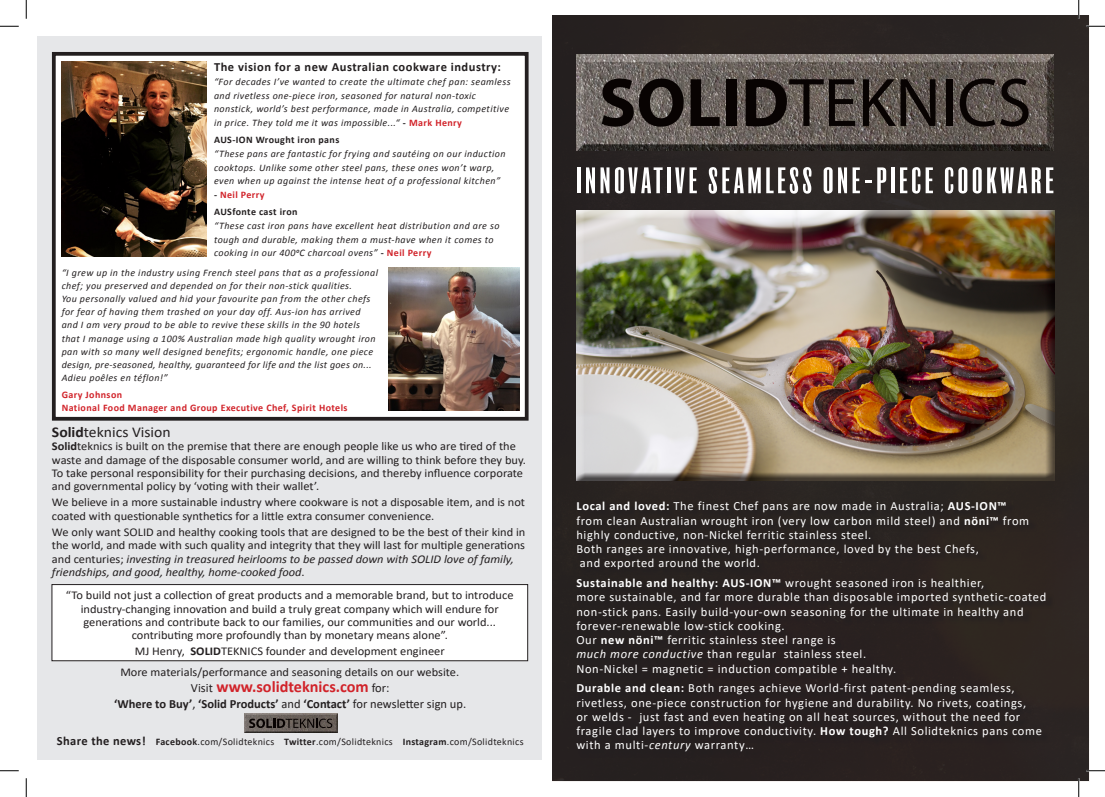
<style>
.page{position:relative;width:1105px;height:797px;background:#fff}
.page>*{position:absolute;margin:0;border:0;box-sizing:border-box;transform-origin:0 0}
.t1{font:700 16.25px "Calibri";color:#d1232a}
.t2{font:15px "Calibri";color:#231f20;scale:1.04 1}
.t3{font:12.5px/14.2px "Calibri";letter-spacing:.05em;color:#fff}
.t4{font:700 12.5px "Calibri";color:#231f20}
.t5{font:700 12.5px "Calibri";letter-spacing:.03em;color:#231f20}
.t6{font:11.88px/13.1px "Calibri";color:#231f20;scale:1.04 1}
.t7{font:italic 10px/13.1px "Calibri";letter-spacing:.04em;color:#231f20}
.t8{font:10px "Calibri";letter-spacing:.03em;color:#231f20}
.t9{font:700 10px/13.1px "Calibri";letter-spacing:.04em;color:#d1232a}
.t10{font:700 10px/17.2px "Calibri";letter-spacing:.04em;color:#231f20}
.s1{font-weight:700;font-style:normal}
.s2{font-weight:700;font-style:normal;color:#d1232a}
.s3{color:#d1232a}
.s4{font-weight:700}
.s5{font-style:italic}
.s6{font-weight:400;font-size:12.5px;color:#231f20}
.s7{font-weight:400}
.s8{font-weight:700;font-size:12.5px}
</style>
<div class="page">
<div style="left:37px;top:37px;width:505px;height:723px;background:#e6e7e9"></div>
<div style="left:54px;top:54px;width:473px;height:365px;background:#fff"></div>
<div style="left:52px;top:52px;width:477px;height:368px;border:4px solid #231f20"></div>
<div style="left:552px;top:16px;width:537px;height:765px;background:#2a2422"></div>
<div style="left:578px;top:503px;width:476px;height:257px;background:#231f20"></div>
<img style="left:389px;top:267px;width:131px;height:144px">
<img style="left:62px;top:62px;width:144px;height:194px">
<img style="left:576px;top:55px;width:478px;height:96px">
<svg style="left:602px;top:78px;width:82px;height:49px;background:#3d3734"></svg>
<svg style="left:690px;top:79px;width:30px;height:47px"></svg>
<div style="left:726px;top:79px;width:10px;height:47px;background:#080302"></div>
<svg style="left:746px;top:79px;width:109px;height:47px;background:#413a36"></svg>
<svg style="left:863px;top:79px;width:72px;height:47px;background:#3f3834"></svg>
<div style="left:946px;top:79px;width:6px;height:47px;background:#080302"></div>
<svg style="left:960px;top:78px;width:68px;height:49px;background:#48413c"></svg>
<hr style="left:577px;top:167px;width:3px;height:26px;background:#fff">
<svg style="left:586px;top:167px;width:23px;height:26px"></svg>
<svg style="left:615px;top:167px;width:48px;height:26px"></svg>
<hr style="left:667px;top:167px;width:4px;height:26px;background:#fff">
<svg style="left:675px;top:167px;width:22px;height:26px"></svg>
<svg style="left:709px;top:167px;width:102px;height:27px"></svg>
<svg style="left:824px;top:167px;width:47px;height:26px"></svg>
<svg style="left:877px;top:167px;width:9px;height:26px"></svg>
<hr style="left:891px;top:167px;width:3px;height:26px;background:#fff">
<svg style="left:900px;top:167px;width:33px;height:26px"></svg>
<svg style="left:945px;top:167px;width:22px;height:26px"></svg>
<svg style="left:973px;top:167px;width:80px;height:26px"></svg>
<img style="left:244px;top:714px;width:93px;height:18px">
<svg style="left:249px;top:718px;width:83px;height:10px"></svg>
<div style="left:575px;top:210px;width:480px;height:271px;background:#231f20;opacity:.75"></div>
<div style="left:52px;top:584px;width:476px;height:76px;background:#fff"></div>
<div style="left:52px;top:584px;width:476px;height:77px;border:1px solid #231f20"></div>
<svg style="left:0;top:25px;width:19px;height:2px"></svg>
<svg style="left:1086px;top:25px;width:19px;height:2px"></svg>
<svg style="left:0;top:770px;width:19px;height:1px"></svg>
<svg style="left:1086px;top:770px;width:19px;height:1px"></svg>
<svg style="left:25px;top:0;width:2px;height:19px"></svg>
<svg style="left:25px;top:778px;width:2px;height:19px"></svg>
<svg style="left:1078px;top:0;width:1px;height:19px"></svg>
<svg style="left:1078px;top:778px;width:1px;height:19px"></svg>
<p class="t5" style="left:214px;top:59px;width:288px">The vision for a new Australian cookware industry:</p>
<p class="t7" style="left:214px;top:74px;width:298px;line-height:13.8px">“For decades I’ve wanted to create the ultimate chef pan: seamless and rivetless one-piece iron, seasoned for natural non-toxic nonstick, world’s best performance, made in Australia, competitive in price. They told me it was impossible...“ <span class="s1">-</span> <span class="s2">Mark Henry</span></p>
<p class="t10" style="left:214px;top:131px;width:127px">AUS-ION Wrought iron pans</p>
<p class="t7" style="left:214px;top:146px;width:293px;line-height:13.8px">“These pans are fantastic for frying and sautéing on our induction cooktops. Unlike some other steel pans, these ones won’t warp, even when up against the intense heat of a professional kitchen”</p>
<p class="t10" style="left:214px;top:185px;width:85px">- <span class="s3">Neil Perry<br></span>AUSfonte cast iron</p>
<p class="t7" style="left:214px;top:218px;width:287px;line-height:13.8px">“These cast iron pans have excellent heat distribution and are so tough and durable, making them a must-have when it comes to cooking in our 4000C charcoal ovens” <span class="s1">-</span> <span class="s2">Neil Perry</span></p>
<p class="t7" style="left:62px;top:265px;width:318px">“I grew up in the industry using French steel pans that as a professional chef; you preserved and depended on for their non-stick qualities.<br>You personally valued and hid your favourite pan from the other chefs for fear of having them trashed on your day off. Aus-ion has arrived and I am very proud to be able to revive these skills in the 90 hotels that I manage using a 100% Australian made high quality wrought iron pan with so many well designed benefits; ergonomic handle, one piece design, pre-seasoned, healthy, guaranteed for life and the list goes on...<br>Adieu poêles en téflon!”</p>
<p class="t9" style="left:62px;top:387px;width:287px">Gary Johnson<br>National Food Manager and Group Executive Chef, Spirit Hotels</p>
<p class="t2" style="left:52px;top:422px;width:116px"><span class="s4">Solid</span>teknics Vision</p>
<p class="t6" style="left:52px;top:439px;width:457px"><span class="s4">Solid</span>teknics is built on the premise that there are enough people like us who are tired of the waste and damage of the disposable consumer world, and are willing to think before they buy.<br>To take personal responsibility for their purchasing decisions, and thereby influence corporate and governmental policy by ‘voting with their wallet’.</p>
<p class="t6" style="left:52px;top:495px;width:456px">We believe in a more sustainable industry where cookware is not a disposable item, and is not coated with questionable synthetics for a little extra consumer convenience.</p>
<p class="t6" style="left:52px;top:525px;width:457px">We only want SOLID and healthy cooking tools that are designed to be the best of their kind in the world, and made with such quality and integrity that they will last for multiple generations and centuries; <span class="s5">investing in treasured heirlooms to be passed down with SOLID love of family, friendships, and good, healthy, home-cooked food</span>.</p>
<p class="t6" style="left:66px;top:588px;width:432px;text-align:center">“To build not just a collection of great products and a memorable brand, but to introduce industry-changing innovation and build a truly great company which will endure for generations and contribute back to our families, our communities and our world... contributing more profoundly than by monetary means alone”.</p>
<p class="t6" style="left:135px;top:644px;width:299px">MJ Henry, <span class="s4">SOLID</span>TEKNICS founder and development engineer</p>
<p class="t6" style="left:120px;top:665px;width:327px">More materials/performance and seasoning details on our website.</p>
<h1 class="t1" style="left:191px;top:676px;width:200px"><span class="s6">Visit</span> www.solidteknics.com <span class="s6">for:</span></h1>
<p class="t4" style="left:114px;top:696px;width:353px">‘Where to Buy’<span class="s7">,</span> ‘Solid Products’ <span class="s7">and</span> ‘Contact’ <span class="s7">for newsletter sign up.</span></p>
<p class="t8" style="left:57px;top:735px;width:468px"><span class="s8">Share the news!</span> <span class="s4">Facebook</span>.com/Solidteknics <span class="s4">Twitter</span>.com/Solidteknics <span class="s4">Instagram</span>.com/Solidteknics</p>
<p class="t3" style="left:576px;top:498px;width:454px"><span class="s4">Local and loved:</span> The finest Chef pans are now made in Australia; <span class="s4">AUS-ION™ </span>from clean Australian wrought iron (very low carbon mild steel) and <span class="s4">nöni™</span> from highly conductive, non-Nickel ferritic stainless steel.<br>Both ranges are innovative, high-performance, loved by the best Chefs,<br>and exported around the world.</p>
<p class="t3" style="left:576px;top:575px;width:471px"><span class="s4">Sustainable and healthy: AUS-ION™</span> wrought seasoned iron is healthier,<br>more sustainable, and far more durable than disposable imported synthetic-coated non-stick pans. Easily build-your-own seasoning for the ultimate in healthy and forever-renewable low-stick cooking.<br>Our <span class="s4">new nöni™</span> ferritic stainless steel range is<br><span class="s5">much more conductive</span> than regular stainless steel.<br>Non-Nickel = magnetic = induction compatible + healthy.</p>
<p class="t3" style="left:576px;top:680px;width:467px"><span class="s4">Durable and clean:</span> Both ranges achieve World-first patent-pending seamless, rivetless, one-piece construction for hygiene and durability. No rivets, coatings,<br>or welds - just fast and even heating on all heat sources, without the need for fragile clad layers to improve conductivity. <span class="s4">How tough?</span> All Solidteknics pans come with a multi-<span class="s5">century</span> warranty…</p>
</div>
